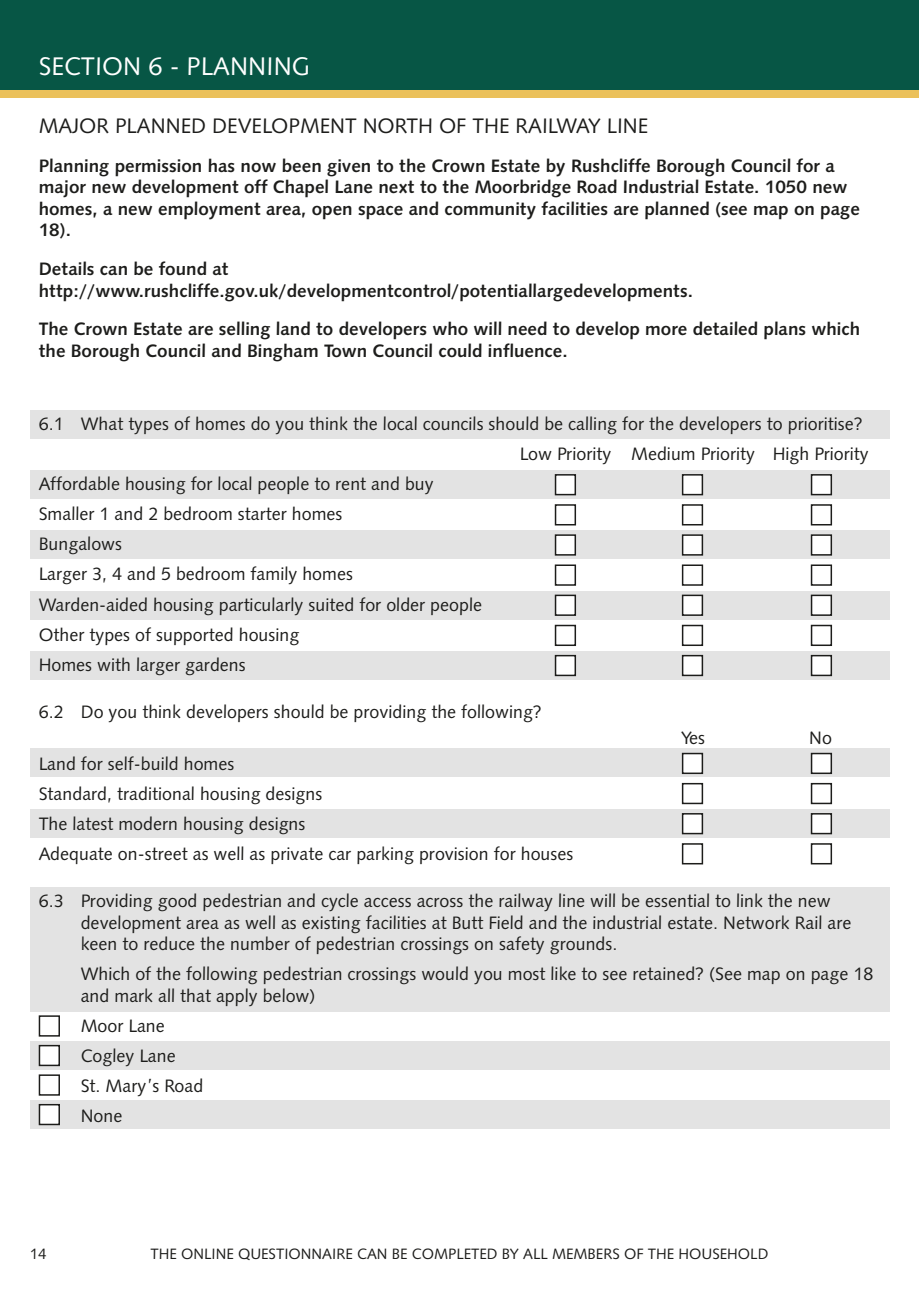
<style>
.page{position:relative;width:919px;height:1289px;background:#fff}
.page>*{position:absolute;margin:0;border:0;box-sizing:border-box;transform-origin:0 0}
.t1{font:25.5px "Humanist 531 BT Roman A";color:#fff}
.t2{font:21px "Humanist 531 BT Roman A";color:#1d1d1b}
.t3{font:18px/30.2px "Humanist 531 BT Roman A";color:#1d1d1b}
.t4{font:18px/21.6px "Humanist 531 BT Bold A";color:#1d1d1b}
.t5{font:15px "Humanist 531 BT Roman A";color:#1d1d1b}
</style>
<div class="page">
<div style="left:30px;top:410px;width:859px;height:29px;background:#e3e3e3"></div>
<div style="left:30px;top:470px;width:859px;height:29px;background:#e3e3e3"></div>
<div style="left:30px;top:530px;width:859px;height:29px;background:#e3e3e3"></div>
<div style="left:30px;top:591px;width:859px;height:28px;background:#e3e3e3"></div>
<div style="left:30px;top:651px;width:859px;height:29px;background:#e3e3e3"></div>
<div style="left:30px;top:748px;width:859px;height:29px;background:#e3e3e3"></div>
<div style="left:30px;top:809px;width:859px;height:29px;background:#e3e3e3"></div>
<div style="left:30px;top:1041px;width:859px;height:28px;background:#e3e3e3"></div>
<div style="left:30px;top:1100px;width:859px;height:28px;background:#e3e3e3"></div>
<div style="left:30px;top:887px;width:859px;height:124px;background:#e3e3e3"></div>
<div style="left:0;top:1px;width:918px;height:89px;background:#075645"></div>
<div style="left:0;top:90px;width:918px;height:7px;background:#ebc15b"></div>
<div style="left:555px;top:475px;width:20px;height:19px;background:#fff"></div>
<div style="left:554px;top:474px;width:22px;height:21px;border:2px solid #1d1d1b"></div>
<div style="left:555px;top:655px;width:20px;height:20px;background:#fff"></div>
<div style="left:554px;top:655px;width:22px;height:21px;border:2px solid #1d1d1b"></div>
<div style="left:554px;top:624px;width:22px;height:22px;border:2px solid #1d1d1b"></div>
<div style="left:555px;top:595px;width:20px;height:20px;background:#fff"></div>
<div style="left:554px;top:594px;width:22px;height:22px;border:2px solid #1d1d1b"></div>
<div style="left:554px;top:564px;width:22px;height:21px;border:2px solid #1d1d1b"></div>
<div style="left:555px;top:535px;width:20px;height:20px;background:#fff"></div>
<div style="left:554px;top:534px;width:22px;height:21px;border:2px solid #1d1d1b"></div>
<div style="left:554px;top:504px;width:22px;height:21px;border:2px solid #1d1d1b"></div>
<div style="left:682px;top:475px;width:20px;height:19px;background:#fff"></div>
<div style="left:681px;top:474px;width:22px;height:21px;border:2px solid #1d1d1b"></div>
<div style="left:682px;top:655px;width:20px;height:20px;background:#fff"></div>
<div style="left:681px;top:655px;width:22px;height:21px;border:2px solid #1d1d1b"></div>
<div style="left:681px;top:843px;width:22px;height:21px;border:2px solid #1d1d1b"></div>
<div style="left:681px;top:624px;width:22px;height:22px;border:2px solid #1d1d1b"></div>
<div style="left:682px;top:813px;width:20px;height:20px;background:#fff"></div>
<div style="left:681px;top:813px;width:22px;height:21px;border:2px solid #1d1d1b"></div>
<div style="left:39px;top:1015px;width:21px;height:21px;border:2px solid #1d1d1b"></div>
<div style="left:39px;top:1045px;width:20px;height:20px;background:#fff"></div>
<div style="left:39px;top:1044px;width:21px;height:22px;border:2px solid #1d1d1b"></div>
<div style="left:39px;top:1074px;width:21px;height:21px;border:2px solid #1d1d1b"></div>
<div style="left:39px;top:1104px;width:20px;height:20px;background:#fff"></div>
<div style="left:39px;top:1103px;width:21px;height:22px;border:2px solid #1d1d1b"></div>
<div style="left:682px;top:595px;width:20px;height:20px;background:#fff"></div>
<div style="left:681px;top:594px;width:22px;height:22px;border:2px solid #1d1d1b"></div>
<div style="left:681px;top:783px;width:22px;height:21px;border:2px solid #1d1d1b"></div>
<div style="left:681px;top:564px;width:22px;height:21px;border:2px solid #1d1d1b"></div>
<div style="left:682px;top:753px;width:20px;height:20px;background:#fff"></div>
<div style="left:681px;top:752px;width:22px;height:22px;border:2px solid #1d1d1b"></div>
<div style="left:682px;top:535px;width:20px;height:20px;background:#fff"></div>
<div style="left:681px;top:534px;width:22px;height:21px;border:2px solid #1d1d1b"></div>
<div style="left:681px;top:504px;width:22px;height:21px;border:2px solid #1d1d1b"></div>
<div style="left:811px;top:475px;width:20px;height:19px;background:#fff"></div>
<div style="left:810px;top:474px;width:22px;height:21px;border:2px solid #1d1d1b"></div>
<div style="left:811px;top:655px;width:20px;height:20px;background:#fff"></div>
<div style="left:810px;top:655px;width:22px;height:21px;border:2px solid #1d1d1b"></div>
<div style="left:810px;top:843px;width:22px;height:21px;border:2px solid #1d1d1b"></div>
<div style="left:810px;top:624px;width:22px;height:22px;border:2px solid #1d1d1b"></div>
<div style="left:811px;top:813px;width:20px;height:20px;background:#fff"></div>
<div style="left:810px;top:813px;width:22px;height:21px;border:2px solid #1d1d1b"></div>
<div style="left:811px;top:595px;width:20px;height:20px;background:#fff"></div>
<div style="left:810px;top:594px;width:22px;height:22px;border:2px solid #1d1d1b"></div>
<div style="left:810px;top:783px;width:22px;height:21px;border:2px solid #1d1d1b"></div>
<div style="left:810px;top:564px;width:22px;height:21px;border:2px solid #1d1d1b"></div>
<div style="left:811px;top:753px;width:20px;height:20px;background:#fff"></div>
<div style="left:810px;top:752px;width:22px;height:22px;border:2px solid #1d1d1b"></div>
<div style="left:811px;top:535px;width:20px;height:20px;background:#fff"></div>
<div style="left:810px;top:534px;width:22px;height:21px;border:2px solid #1d1d1b"></div>
<div style="left:810px;top:504px;width:22px;height:21px;border:2px solid #1d1d1b"></div>
<h1 class="t1" style="left:39px;top:50px;width:273px">SECTION 6 - PLANNING</h1>
<p class="t2" style="left:39px;top:112px;width:611px">MAJOR PLANNED DEVELOPMENT NORTH OF THE RAILWAY LINE</p>
<p class="t4" style="left:39px;top:154px;width:822px">Planning permission has now been given to the Crown Estate by Rushcliffe Borough Council for a major new development off Chapel Lane next to the Moorbridge Road Industrial Estate. 1050 new homes, a new employment area, open space and community facilities are planned (see map on page 18).</p>
<p class="t4" style="left:39px;top:258px;width:655px">Details can be found at http://www.rushcliffe.gov.uk/developmentcontrol/potentiallargedevelopments.</p>
<p class="t4" style="left:39px;top:318px;width:823px">The Crown Estate are selling land to developers who will need to develop more detailed plans which the Borough Council and Bingham Town Council could influence.</p>
<p class="t3" style="left:39px;top:408px;width:825px">6.1 What types of homes do you think the local councils should be calling for the developers to prioritise?</p>
<p class="t3" style="left:519px;top:438px;width:350px">Low Priority Medium Priority High Priority</p>
<p class="t3" style="left:39px;top:468px;width:396px">Affordable housing for local people to rent and buy</p>
<p class="t3" style="left:39px;top:498px;width:305px">Smaller 1 and 2 bedroom starter homes</p>
<p class="t3" style="left:39px;top:528px;width:85px">Bungalows</p>
<p class="t3" style="left:39px;top:558px;width:316px">Larger 3, 4 and 5 bedroom family homes</p>
<p class="t3" style="left:39px;top:588px;width:445px">Warden-aided housing particularly suited for older people</p>
<p class="t3" style="left:39px;top:619px;width:262px">Other types of supported housing</p>
<p class="t3" style="left:39px;top:649px;width:209px">Homes with larger gardens</p>
<p class="t3" style="left:39px;top:696px;width:504px">6.2 Do you think developers should be providing the following?</p>
<p class="t3" style="left:681px;top:722px;width:26px">Yes</p>
<p class="t3" style="left:809px;top:722px;width:24px">No</p>
<p class="t3" style="left:39px;top:747px;width:536px">Land for self-build homes<br>Standard, traditional housing designs<br>The latest modern housing designs<br>Adequate on-street as well as private car parking provision for houses</p>
<p class="t3" style="left:81px;top:889px;width:772px;line-height:21.6px;text-indent:-42px">6.3 Providing good pedestrian and cycle access across the railway line will be essential to link the new development area as well as existing facilities at Butt Field and the industrial estate. Network Rail are keen to reduce the number of pedestrian crossings on safety grounds.</p>
<p class="t3" style="left:81px;top:962px;width:794px;line-height:21.6px">Which of the following pedestrian crossings would you most like to see retained? (See map on page 18 and mark all that apply below)</p>
<p class="t3" style="left:81px;top:1010px;width:124px">Moor Lane<br>Cogley Lane<br>St. Mary’s Road<br>None</p>
<p class="t5" style="left:30px;top:1244px;width:18px">14</p>
<p class="t5" style="left:150px;top:1244px;width:619px">THE ONLINE QUESTIONNAIRE CAN BE COMPLETED BY ALL MEMBERS OF THE HOUSEHOLD</p>
</div>
